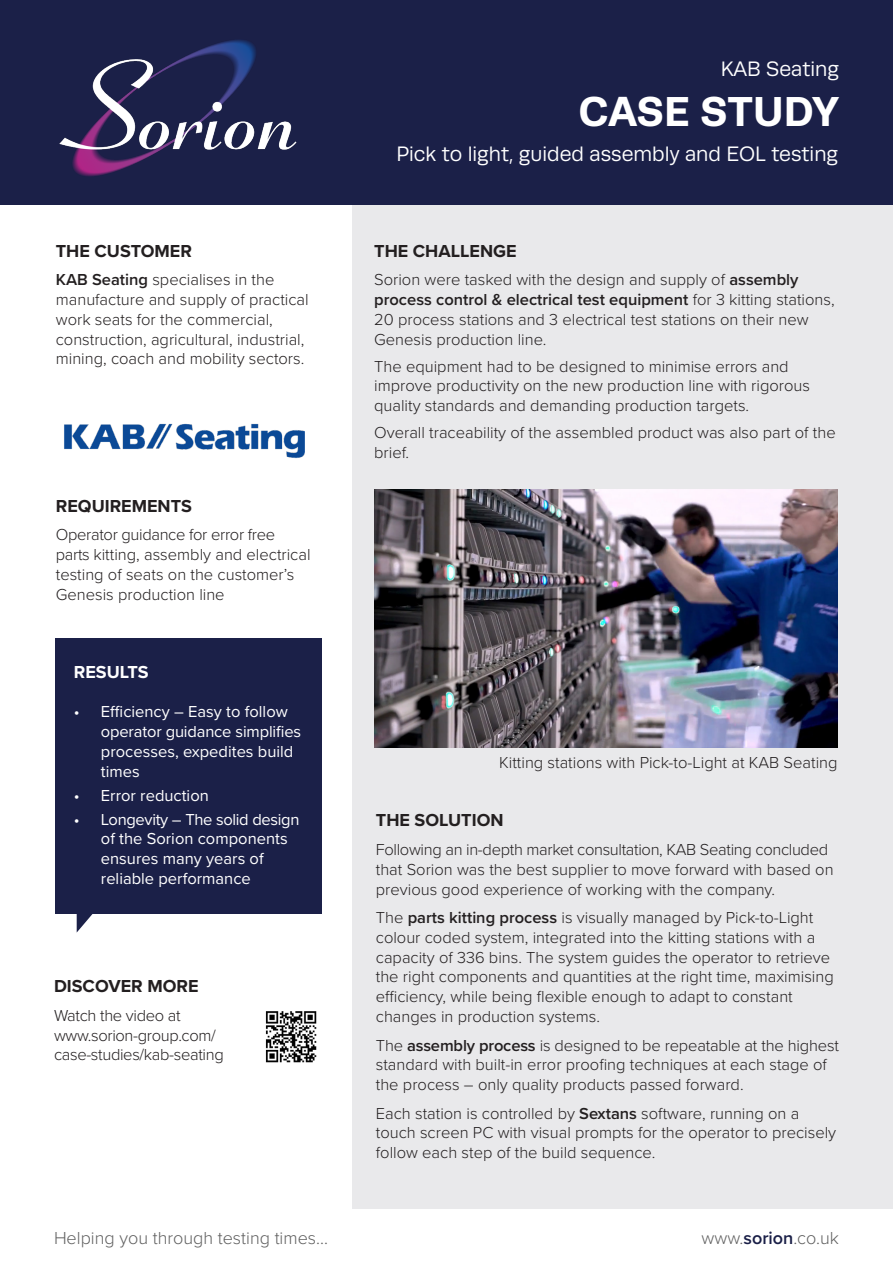
<style>
.page{position:relative;width:893px;height:1263px;background:#fff}
.page>*{position:absolute;margin:0;border:0;box-sizing:border-box;transform-origin:0 0}
.t1{font:700 42px "Runda";color:#fff}
.t2{font:21px "Runda";color:#fff}
.t3{font:700 18px "Proxima Nova";color:#231f20}
.t4{font:300 18px "Proxima Nova";color:#606060}
.t5{font:700 18px "Proxima Nova";color:#fff}
.t6{font:300 16.5px/19.8px "Proxima Nova";color:#231f20}
.t7{font:16.5px/19.8px "Proxima Nova";color:#fff}
.t8{font:300 16.5px/19.8px "Proxima Nova";letter-spacing:-.02em;color:#231f20}
.s1{font-weight:600}
.s2{font-weight:600;color:#1a1f47}
</style>
<div class="page">
<div style="left:353px;top:204px;width:540px;height:1004px;background:#e9e9eb"></div>
<img style="left:64px;top:423px;width:241px;height:35px">
<div style="left:0;top:0;width:893px;height:204px;background:#1b2048"></div>
<img style="left:59px;top:40px;width:238px;height:137px">
<div style="left:56px;top:638px;width:266px;height:276px;background:#1b2048"></div>
<svg style="left:77px;top:914px;width:16px;height:18px"></svg>
<img style="left:374px;top:489px;width:463px;height:258px">
<img style="left:265px;top:1011px;width:52px;height:52px">
<p class="t2" style="left:721px;top:57px;width:120px">KAB Seating</p>
<p class="t3" style="left:56px;top:237px;width:138px">THE CUSTOMER</p>
<p class="t6" style="left:56px;top:269px;width:220px"><span class="s1">KAB Seating</span> specialises in the</p>
<p class="t6" style="left:56px;top:289px;width:254px">manufacture and supply of practical</p>
<p class="t6" style="left:56px;top:308px;width:219px">work seats for the commercial,</p>
<p class="t6" style="left:56px;top:328px;width:250px">construction, agricultural, industrial,</p>
<p class="t6" style="left:56px;top:348px;width:250px">mining, coach and mobility sectors.</p>
<p class="t3" style="left:56px;top:492px;width:138px">REQUIREMENTS</p>
<p class="t6" style="left:56px;top:524px;width:256px">Operator guidance for error free parts kitting, assembly and electrical testing of seats on the customer’s Genesis production line</p>
<p class="t5" style="left:74px;top:658px;width:76px">RESULTS</p>
<p class="t7" style="left:101px;top:701px;width:202px;text-indent:-27px">• Efficiency – Easy to follow operator guidance simplifies processes, expedites build times</p>
<p class="t7" style="left:74px;top:784px;width:136px">• Error reduction</p>
<p class="t7" style="left:101px;top:808px;width:200px;text-indent:-27px">• Longevity – The solid design of the Sorion components ensures many years of reliable performance</p>
<p class="t3" style="left:54px;top:973px;width:146px">DISCOVER MORE</p>
<p class="t8" style="left:54px;top:1004px;width:128px">Watch the video at</p>
<p class="t8" style="left:54px;top:1024px;width:171px">www.sorion-group.com/ case-studies/kab-seating</p>
<p class="t1" style="left:579px;top:87px;width:262px">CASE STUDY</p>
<p class="t2" style="left:396px;top:142px;width:443px">Pick to light, guided assembly and EOL testing</p>
<p class="t3" style="left:374px;top:237px;width:144px">THE CHALLENGE</p>
<p class="t6" style="left:374px;top:269px;width:462px">Sorion were tasked with the design and supply of <span class="s1">assembly process control &amp; electrical test equipment</span> for 3 kitting stations, 20 process stations and 3 electrical test stations on their new Genesis production line.</p>
<p class="t6" style="left:374px;top:355px;width:437px">The equipment had to be designed to minimise errors and improve productivity on the new production line with rigorous quality standards and demanding production targets.</p>
<p class="t6" style="left:374px;top:422px;width:463px">Overall traceability of the assembled product was also part of the brief.</p>
<p class="t6" style="left:499px;top:752px;width:340px">Kitting stations with Pick-to-Light at KAB Seating</p>
<p class="t3" style="left:376px;top:807px;width:129px">THE SOLUTION</p>
<p class="t6" style="left:376px;top:839px;width:459px">Following an in-depth market consultation, KAB Seating concluded that Sorion was the best supplier to move forward with based on previous good experience of working with the company.</p>
<p class="t6" style="left:376px;top:907px;width:439px">The <span class="s1">parts kitting process</span> is visually managed by Pick-to-Light</p>
<p class="t6" style="left:376px;top:926px;width:459px">colour coded system, integrated into the kitting stations with a capacity of 336 bins. The system guides the operator to retrieve the right components and quantities at the right time, maximising efficiency, while being flexible enough to adapt to constant changes in production systems.</p>
<p class="t6" style="left:376px;top:1034px;width:465px">The <span class="s1">assembly process</span> is designed to be repeatable at the highest standard with built-in error proofing techniques at each stage of the process – only quality products passed forward.</p>
<p class="t6" style="left:376px;top:1102px;width:462px">Each station is controlled by <span class="s1">Sextans</span> software, running on a touch screen PC with visual prompts for the operator to precisely follow each step of the build sequence.</p>
<p class="t4" style="left:54px;top:1225px;width:275px">Helping you through testing times...</p>
<p class="t4" style="left:702px;top:1225px;width:139px">www.<span class="s2">sorion</span>.co.uk</p>
</div>
